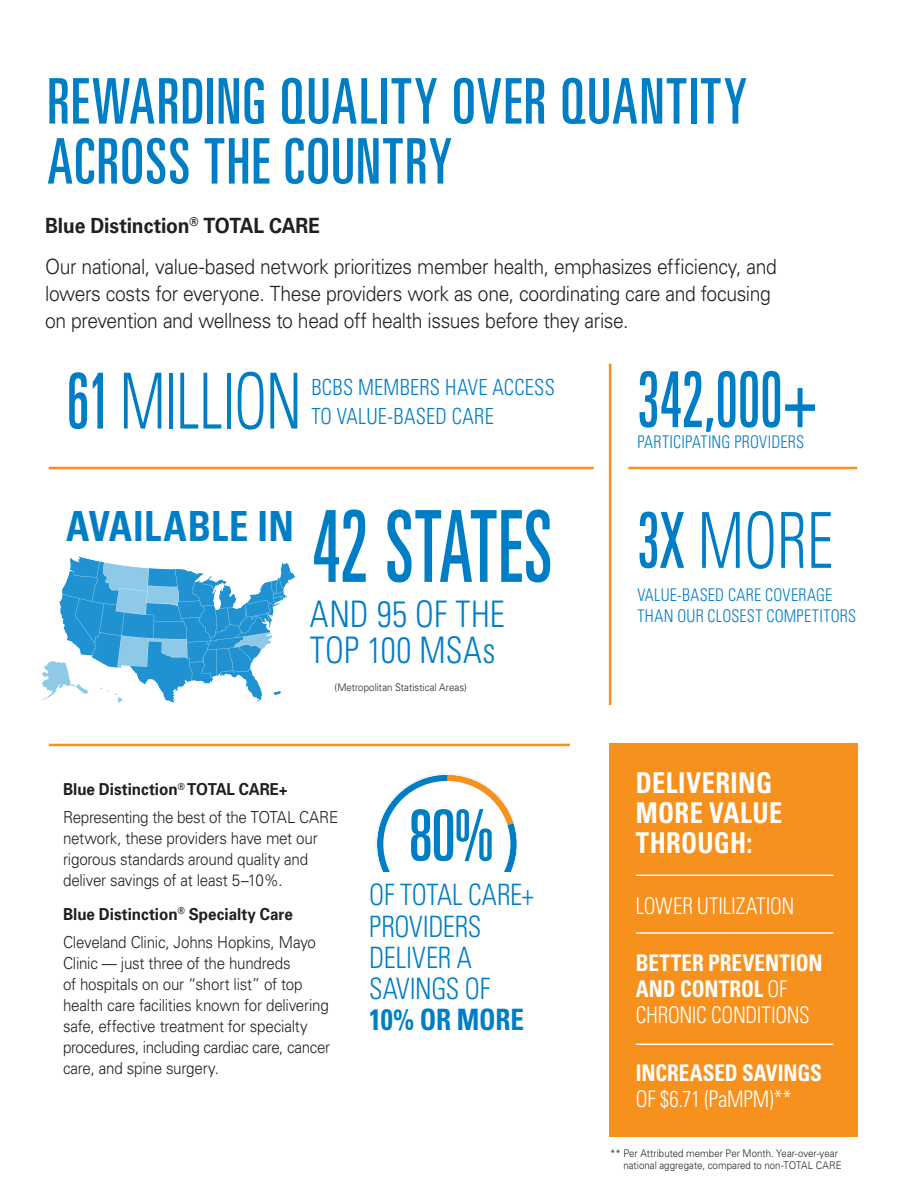
<style>
.page{position:relative;width:918px;height:1188px;background:#fff}
.page>*{position:absolute;margin:0;border:0;box-sizing:border-box;transform-origin:0 0}
.t1{font:ultra-condensed 99.45px "Univers LT Std";letter-spacing:.005em;color:#007ec5;scale:.76 1}
.t2{font:300 condensed 77.25px "Univers LT Std";letter-spacing:-.005em;color:#007ec5;scale:.76 1}
.t3{font:ultra-condensed 77.25px "Univers LT Std";letter-spacing:.005em;color:#007ec5;scale:.76 1}
.t4{font:ultra-condensed 70.95px "Univers LT Std";color:#007ec5;scale:.92 1}
.t5{font:ultra-condensed 63px/60px "Univers LT Std";letter-spacing:.03em;color:#007ec5;scale:.92 1}
.t6{font:700 condensed 41.55px "Univers LT Std";letter-spacing:.01em;color:#007ec5;scale:.92 1}
.t7{font:300 condensed 36.6px "Univers LT Std";letter-spacing:.01em;color:#007ec5;scale:.92 1}
.t8{font:300 condensed 29.4px/31.2px "Univers LT Std";letter-spacing:-.01em;color:#007ec5;scale:.92 1}
.t9{font:700 condensed 28.65px/30px "Univers LT Std";letter-spacing:.015em;color:#fff;scale:.92 1}
.t10{font:700 condensed 22.95px/26.4px "Univers LT Std";color:#fff;scale:.92 1}
.t11{font:300 condensed 22.95px "Univers LT Std";letter-spacing:-.005em;color:#fff;scale:.92 1}
.t12{font:300 condensed 22.2px/29px "Univers LT Std";letter-spacing:.015em;color:#007ec5;scale:.92 1}
.Larger_Intro_light_c{font:300 21px/27px "Univers LT Std";letter-spacing:-.02em;color:#231f20;scale:.92 1}
.Larger_Intro_light_c-2{font:700 21px "Univers LT Std";letter-spacing:-.01em;color:#231f20;scale:.92 1}
.t13{font:300 condensed 17.4px "Univers LT Std";letter-spacing:.015em;color:#007ec5;scale:.92 1}
.Black_Bold_Body_Copy{font:300 16.5px/21px "Univers";letter-spacing:-.015em;color:#231f20;scale:.92 1}
.Black_Bold_Body_Copy-2{font:700 16.5px "Univers";color:#231f20;scale:.92 1}
.Black_Bold_Body_Copy-3{font:300 10.5px/12px "Univers";letter-spacing:.005em;color:#231f20;scale:.92 1}
.t14{font:300 10.5px "Univers LT Std";letter-spacing:.005em;color:#231f20;scale:.92 1}
.s1{font-weight:400;font-stretch:ultra-condensed}
.s2{font-weight:700}
.s3{font-weight:300}
</style>
<div class="page">
<img style="left:42px;top:557px;width:253px;height:145px">
<div style="left:609px;top:744px;width:248px;height:393px;background:#f6911e"></div>
<svg style="left:377px;top:775px;width:140px;height:97px"></svg>
<div style="left:383px;top:781px;width:128px;height:126px;background:#fff;border-radius:50%"></div>
<hr style="left:636px;top:932px;width:197px;height:2px;background:#fff">
<hr style="left:636px;top:875px;width:197px;height:1px;background:#fff">
<hr style="left:636px;top:1044px;width:197px;height:1px;background:#fff">
<hr style="left:609px;top:364px;width:2px;height:341px;background:#f6911e">
<hr style="left:628px;top:467px;width:229px;height:2px;background:#f6911e">
<hr style="left:49px;top:467px;width:545px;height:2px;background:#f6911e">
<hr style="left:49px;top:744px;width:521px;height:2px;background:#f6911e">
<p class="t5" style="left:47px;top:71px;width:762px">REWARDING QUALITY OVER QUANTITY<br>ACROSS THE COUNTRY</p>
<p class="Larger_Intro_light_c-2" style="left:45px;top:214px;width:300px">Blue Distinction<sup>®</sup> TOTAL CARE</p>
<p class="Larger_Intro_light_c" style="left:45px;top:253px;width:797px">Our national, value-based network prioritizes member health, emphasizes efficiency, and lowers costs for everyone. These providers work as one, coordinating care and focusing on prevention and wellness to head off health issues before they arise.</p>
<p class="t2" style="left:67px;top:355px;width:310px"><span class="s1">61</span> MILLION</p>
<p class="t3" style="left:637px;top:356px;width:239px">342,000+</p>
<p class="t13" style="left:637px;top:431px;width:183px">PARTICIPATING PROVIDERS</p>
<p class="t12" style="left:311px;top:373px;width:266px">BCBS MEMBERS HAVE ACCESS<br>TO VALUE-BASED CARE</p>
<p class="t6" style="left:66px;top:501px;width:249px">AVAILABLE IN</p>
<p class="t1" style="left:312px;top:490px;width:317px">42 STATES</p>
<p class="t2" style="left:637px;top:494px;width:259px"><span class="s1">3X</span> MORE</p>
<p class="t13" style="left:637px;top:585px;width:213px">VALUE-BASED CARE COVERAGE</p>
<p class="t7" style="left:310px;top:592px;width:213px">AND 95 OF THE</p>
<p class="t13" style="left:637px;top:605px;width:239px">THAN OUR CLOSEST COMPETITORS</p>
<p class="t7" style="left:310px;top:628px;width:203px">TOP 100 MSAs</p>
<p class="t14" style="left:335px;top:681px;width:145px">(Metropolitan Statistical Areas)</p>
<p class="Black_Bold_Body_Copy-2" style="left:63px;top:779px;width:246px">Blue Distinction<sup>®</sup> TOTAL CARE+</p>
<p class="Black_Bold_Body_Copy" style="left:63px;top:806px;width:301px">Representing the best of the TOTAL CARE network, these providers have met our rigorous standards around quality and deliver savings of at least 5–10%.</p>
<p class="Black_Bold_Body_Copy-2" style="left:63px;top:903px;width:251px">Blue Distinction<sup>®</sup> Specialty Care</p>
<p class="Black_Bold_Body_Copy" style="left:63px;top:931px;width:292px">Cleveland Clinic, Johns Hopkins, Mayo Clinic — just three of the hundreds<br>of hospitals on our “short list” of top health care facilities known for delivering safe, effective treatment for specialty procedures, including cardiac care, cancer care, and spine surgery.</p>
<p class="t4" style="left:409px;top:795px;width:94px">80%</p>
<p class="t8" style="left:369px;top:879px;width:180px">OF TOTAL CARE+<br>PROVIDERS<br>DELIVER A<br>SAVINGS OF<br><span class="s2">10% OR MORE</span></p>
<p class="t9" style="left:636px;top:767px;width:161px">DELIVERING<br>MORE VALUE<br>THROUGH:</p>
<p class="t11" style="left:636px;top:892px;width:174px">LOWER UTILIZATION</p>
<p class="t10" style="left:636px;top:949px;width:205px">BETTER PREVENTION<br>AND CONTROL <span class="s3">OF<br>CHRONIC CONDITIONS</span></p>
<p class="t10" style="left:636px;top:1059px;width:204px">INCREASED SAVINGS<br><span class="s3">OF $6.71 (PaMPM)**</span></p>
<p class="Black_Bold_Body_Copy-3" style="left:623px;top:1147px;width:239px;text-indent:-13px">** Per Attributed member Per Month. Year-over-year national aggregate, compared to non-TOTAL CARE</p>
</div>
